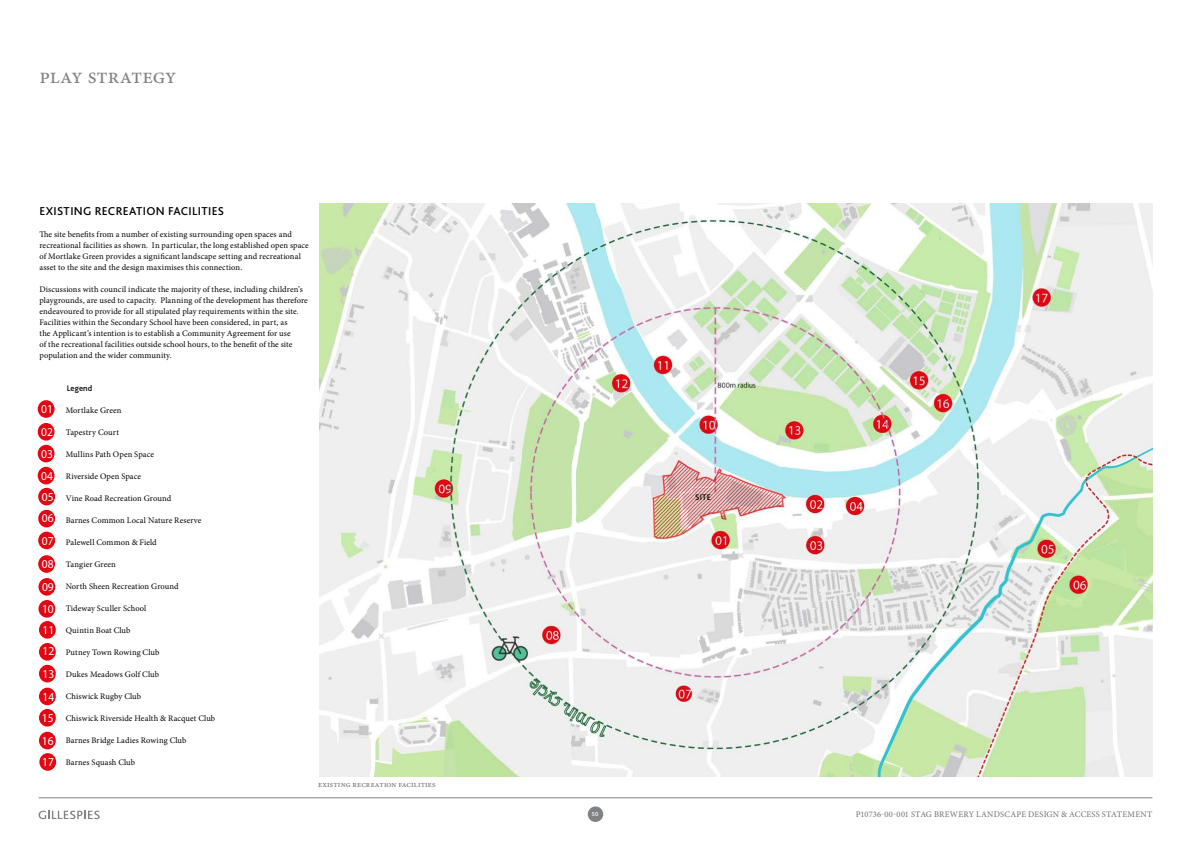
<style>
.page{position:relative;width:1191px;height:842px;background:#fff}
.page>*{position:absolute;margin:0;border:0;box-sizing:border-box;transform-origin:0 0}
.t1{font:22px "Minion Pro";letter-spacing:-.005em;color:#808285}
.t2{font:12.1px/21.8px "Myriad Pro";color:#fff;text-align:justify;scale:.95 1}
.t3{font:500 12px "Bliss 2";letter-spacing:.03em;color:#000}
.t4{font:8.5px/11px "Minion Pro";letter-spacing:.015em;color:#000}
.t5{font:8.5px "Minion Pro";letter-spacing:.02em;color:#6d6e71}
.t6{font:500 8.5px "Bliss 2";letter-spacing:.015em;color:#000}
.t7{font:500 6px "Bliss 2";color:#fff}
</style>
<div class="page">
<div style="left:588px;top:806px;width:15px;height:16px;background:#808285;border-radius:50%"></div>
<svg style="left:39px;top:811px;width:61px;height:8px"></svg>
<hr style="left:39px;top:798px;width:1113px;height:1px;background:#808285">
<img style="left:320px;top:204px;width:832px;height:572px">
<div style="left:38px;top:401px;width:16px;height:16px;background:#e30713;border-radius:50%"></div>
<div style="left:38px;top:400px;width:17px;height:18px;border:2px solid #e30713;border-radius:50%"></div>
<div style="left:38px;top:424px;width:16px;height:16px;background:#e30713;border-radius:50%"></div>
<div style="left:38px;top:423px;width:17px;height:18px;border:2px solid #e30713;border-radius:50%"></div>
<div style="left:38px;top:446px;width:16px;height:16px;background:#e30713;border-radius:50%"></div>
<div style="left:38px;top:445px;width:17px;height:17px;border:2px solid #e30713;border-radius:50%"></div>
<div style="left:38px;top:468px;width:16px;height:16px;background:#e30713;border-radius:50%"></div>
<div style="left:38px;top:467px;width:17px;height:17px;border:2px solid #e30713;border-radius:50%"></div>
<div style="left:39px;top:489px;width:15px;height:16px;background:#e30713;border-radius:50%"></div>
<div style="left:38px;top:488px;width:17px;height:17px;border:2px solid #e30713;border-radius:50%"></div>
<div style="left:39px;top:511px;width:15px;height:16px;background:#e30713;border-radius:50%"></div>
<div style="left:38px;top:510px;width:17px;height:17px;border:2px solid #e30713;border-radius:50%"></div>
<div style="left:39px;top:532px;width:15px;height:16px;background:#e30713;border-radius:50%"></div>
<div style="left:38px;top:532px;width:17px;height:17px;border:2px solid #e30713;border-radius:50%"></div>
<div style="left:39px;top:556px;width:15px;height:16px;background:#e30713;border-radius:50%"></div>
<div style="left:38px;top:555px;width:17px;height:18px;border:2px solid #e30713;border-radius:50%"></div>
<div style="left:39px;top:579px;width:16px;height:16px;background:#e30713;border-radius:50%"></div>
<div style="left:38px;top:578px;width:17px;height:18px;border:2px solid #e30713;border-radius:50%"></div>
<div style="left:39px;top:601px;width:16px;height:16px;background:#e30713;border-radius:50%"></div>
<div style="left:38px;top:600px;width:17px;height:18px;border:2px solid #e30713;border-radius:50%"></div>
<div style="left:40px;top:622px;width:15px;height:16px;background:#e30713;border-radius:50%"></div>
<div style="left:39px;top:621px;width:17px;height:18px;border:2px solid #e30713;border-radius:50%"></div>
<div style="left:40px;top:644px;width:15px;height:16px;background:#e30713;border-radius:50%"></div>
<div style="left:39px;top:643px;width:17px;height:18px;border:2px solid #e30713;border-radius:50%"></div>
<div style="left:40px;top:666px;width:15px;height:16px;background:#e30713;border-radius:50%"></div>
<div style="left:39px;top:665px;width:17px;height:17px;border:2px solid #e30713;border-radius:50%"></div>
<div style="left:40px;top:688px;width:15px;height:16px;background:#e30713;border-radius:50%"></div>
<div style="left:39px;top:688px;width:17px;height:17px;border:2px solid #e30713;border-radius:50%"></div>
<div style="left:40px;top:710px;width:15px;height:16px;background:#e30713;border-radius:50%"></div>
<div style="left:39px;top:709px;width:17px;height:17px;border:2px solid #e30713;border-radius:50%"></div>
<div style="left:40px;top:732px;width:15px;height:16px;background:#e30713;border-radius:50%"></div>
<div style="left:39px;top:732px;width:17px;height:17px;border:2px solid #e30713;border-radius:50%"></div>
<div style="left:40px;top:754px;width:15px;height:16px;background:#e30713;border-radius:50%"></div>
<div style="left:39px;top:753px;width:17px;height:18px;border:2px solid #e30713;border-radius:50%"></div>
<h1 class="t1" style="left:39px;top:61px;width:138px">play strategy</h1>
<h3 class="t3" style="left:39px;top:203px;width:186px">EXISTING RECREATION FACILITIES</h3>
<p class="t4" style="left:39px;top:228px;width:271px">The site benefits from a number of existing surrounding open spaces and recreational facilities as shown. In particular, the long established open space of Mortlake Green provides a significant landscape setting and recreational asset to the site and the design maximises this connection.</p>
<p class="t4" style="left:39px;top:283px;width:270px">Discussions with council indicate the majority of these, including children’s playgrounds, are used to capacity. Planning of the development has therefore endeavoured to provide for all stipulated play requirements within the site.<br>Facilities within the Secondary School have been considered, in part, as<br>the Applicant’s intention is to establish a Community Agreement for use<br>of the recreational facilities outside school hours, to the benefit of the site population and the wider community.</p>
<h2 class="t2" style="left:41px;top:398px;width:14px">01<br>02<br>03<br>04<br>05<br>06</h2>
<h2 class="t2" style="left:42px;top:529px;width:15px;line-height:22.1px">07<br>08<br>09<br>10<br>11<br>12</h2>
<h2 class="t2" style="left:43px;top:662px;width:14px;line-height:22.8px">13<br>14</h2>
<h2 class="t2" style="left:42px;top:706px;width:14px;line-height:22.8px">15<br>16</h2>
<h2 class="t2" style="left:42px;top:751px;width:14px">17</h2>
<p class="t6" style="left:67px;top:382px;width:27px">Legend</p>
<p class="t4" style="left:66px;top:404px;width:57px">Mortlake Green</p>
<p class="t4" style="left:66px;top:426px;width:55px">Tapestry Court</p>
<p class="t4" style="left:66px;top:448px;width:90px">Mullins Path Open Space</p>
<p class="t4" style="left:66px;top:470px;width:77px">Riverside Open Space</p>
<p class="t4" style="left:66px;top:492px;width:107px">Vine Road Recreation Ground</p>
<p class="t4" style="left:66px;top:514px;width:137px">Barnes Common Local Nature Reserve</p>
<p class="t4" style="left:66px;top:536px;width:93px">Palewell Common &amp; Field</p>
<p class="t4" style="left:66px;top:558px;width:52px">Tangier Green</p>
<p class="t4" style="left:66px;top:580px;width:115px">North Sheen Recreation Ground</p>
<p class="t4" style="left:66px;top:602px;width:82px">Tideway Sculler School</p>
<p class="t4" style="left:66px;top:624px;width:66px">Quintin Boat Club</p>
<p class="t4" style="left:66px;top:646px;width:95px">Putney Town Rowing Club</p>
<p class="t4" style="left:66px;top:668px;width:95px">Dukes Meadows Golf Club</p>
<p class="t4" style="left:66px;top:690px;width:77px">Chiswick Rugby Club</p>
<p class="t4" style="left:66px;top:712px;width:151px">Chiswick Riverside Health &amp; Racquet Club</p>
<p class="t4" style="left:66px;top:734px;width:122px">Barnes Bridge Ladies Rowing Club</p>
<p class="t4" style="left:66px;top:756px;width:71px">Barnes Squash Club</p>
<p class="t5" style="left:318px;top:778px;width:119px">Existing Recreation Facilities</p>
<p class="t6" style="left:695px;top:492px;width:17px">SITE</p>
<p class="t7" style="left:592px;top:810px;width:8px">50</p>
<p class="t5" style="left:856px;top:808px;width:298px">P10736-00-001 STAG BREWERY LANDSCAPE DESIGN &amp; ACCESS STATEMENT</p>
</div>
